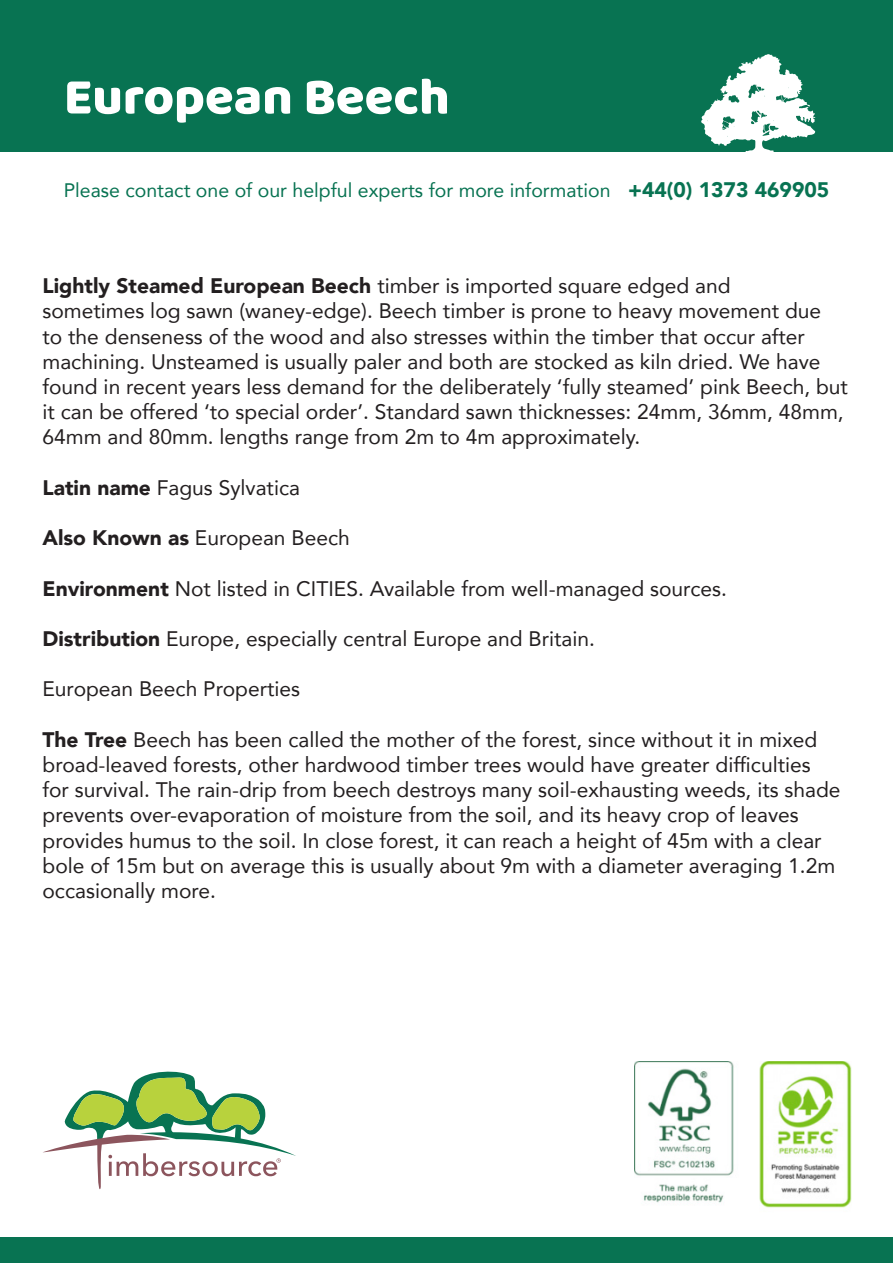
<style>
.page{position:relative;width:893px;height:1263px;background:#fff}
.page>*{position:absolute;margin:0;border:0;box-sizing:border-box;transform-origin:0 0}
.t1{font:52.5px "Baloo";color:#fff}
.t2{font:21px/25.2px "Avenir";color:#231f20}
.t3{font:19.5px "Avenir";color:#087352}
.s1{font-weight:900;font-size:21px}
.s2{font-weight:900}
</style>
<div class="page">
<div style="left:0;top:0;width:893px;height:152px;background:#087352"></div>
<div style="left:0;top:1237px;width:893px;height:26px;background:#087352"></div>
<svg style="left:43px;top:1071px;width:253px;height:119px"></svg>
<img style="left:635px;top:1062px;width:216px;height:146px">
<svg style="left:701px;top:54px;width:114px;height:98px"></svg>
<p class="t1" style="left:64px;top:65px;width:387px">European Beech</p>
<p class="t3" style="left:64px;top:175px;width:767px">Please contact one of our helpful experts for more information <span class="s1">+44(0) 1373 469905</span></p>
<p class="t2" style="left:43px;top:273px;width:807px"><span class="s2">Lightly Steamed European Beech</span> timber is imported square edged and<br>sometimes log sawn (waney-edge). Beech timber is prone to heavy movement due<br>to the denseness of the wood and also stresses within the timber that occur after machining. Unsteamed is usually paler and both are stocked as kiln dried. We have found in recent years less demand for the deliberately ‘fully steamed’ pink Beech, but it can be offered ‘to special order’. Standard sawn thicknesses: 24mm, 36mm, 48mm, 64mm and 80mm. lengths range from 2m to 4m approximately.</p>
<p class="t2" style="left:43px;top:474px;width:259px"><span class="s2">Latin name</span> Fagus Sylvatica</p>
<p class="t2" style="left:43px;top:525px;width:309px"><span class="s2">Also Known as</span> European Beech</p>
<p class="t2" style="left:43px;top:575px;width:686px"><span class="s2">Environment</span> Not listed in CITIES. Available from well-managed sources.</p>
<p class="t2" style="left:43px;top:625px;width:554px"><span class="s2">Distribution</span> Europe, especially central Europe and Britain.</p>
<p class="t2" style="left:43px;top:676px;width:259px">European Beech Properties</p>
<p class="t2" style="left:43px;top:726px;width:799px"><span class="s2">The Tree</span> Beech has been called the mother of the forest, since without it in mixed broad-leaved forests, other hardwood timber trees would have greater difficulties for survival. The rain-drip from beech destroys many soil-exhausting weeds, its shade prevents over-evaporation of moisture from the soil, and its heavy crop of leaves provides humus to the soil. In close forest, it can reach a height of 45m with a clear bole of 15m but on average this is usually about 9m with a diameter averaging 1.2m occasionally more.</p>
</div>
